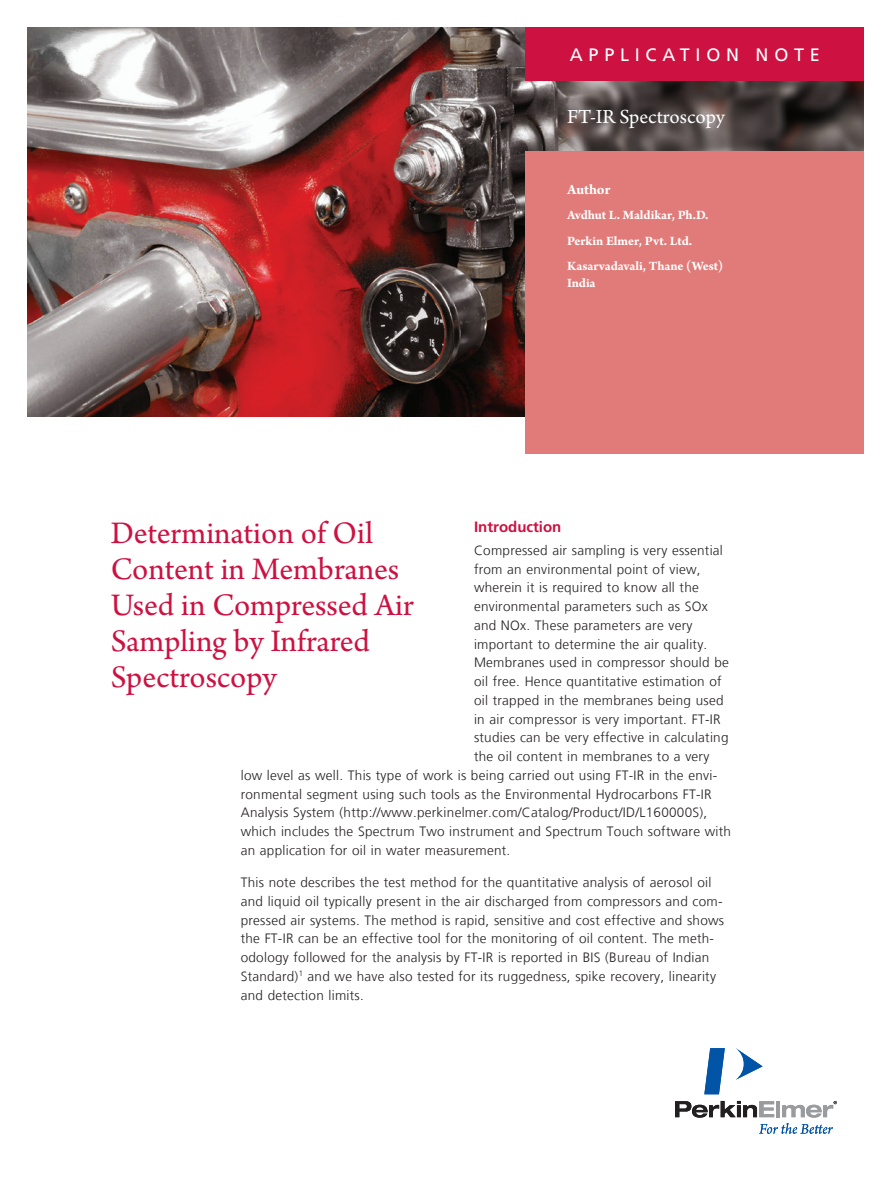
<style>
.page{position:relative;width:891px;height:1188px;background:#fff}
.page>*{position:absolute;margin:0;border:0;box-sizing:border-box;transform-origin:0 0}
.t1{font:33px/36px "Arno Pro";letter-spacing:-.005em;color:#cd1141}
.t2{font:21px "Arno Pro";color:#fff}
.t3{font:18px "Frutiger";letter-spacing:.32em;color:#fff}
.t4{font:700 15px "Frutiger LT Com";color:#cd1141}
.t5{font:700 15px "Arno Pro";color:#fff}
.t6{font:300 13.5px/18.8px "Frutiger LT Com";letter-spacing:.02em;color:#231f20}
.t7{font:700 13.5px/25.5px "Arno Pro";letter-spacing:-.005em;color:#fff}
</style>
<div class="page">
<img style="left:27px;top:27px;width:837px;height:390px">
<div style="left:526px;top:151px;width:338px;height:303px;background:#e07b79"></div>
<div style="left:526px;top:27px;width:338px;height:54px;background:#cd1141"></div>
<svg style="left:736px;top:1048px;width:27px;height:32px"></svg>
<svg style="left:704px;top:1048px;width:21px;height:46px"></svg>
<svg style="left:675px;top:1101px;width:162px;height:33px"></svg>
<h3 class="t3" style="left:570px;top:44px;width:252px">APPLICATION N OTE</h3>
<h2 class="t2" style="left:567px;top:105px;width:159px">FT-IR Spectroscopy</h2>
<p class="t5" style="left:567px;top:181px;width:45px">Author</p>
<p class="t7" style="left:567px;top:203px;width:158px">Avdhut L. Maldikar, Ph.D.<br>Perkin Elmer, Pvt. Ltd.<br>Kasarvadavali, Thane (West)</p>
<p class="t7" style="left:567px;top:271px;width:30px">India</p>
<h1 class="t1" style="left:111px;top:517px;width:305px">Determination of Oil<br>Content in Membranes<br>Used in Compressed Air<br>Sampling by Infrared<br>Spectroscopy</h1>
<p class="t4" style="left:474px;top:518px;width:89px">Introduction</p>
<p class="t6" style="left:474px;top:541px;width:250px">Compressed air sampling is very essential</p>
<p class="t6" style="left:474px;top:560px;width:228px">from an environmental point of view,</p>
<p class="t6" style="left:474px;top:578px;width:226px">wherein it is required to know all the</p>
<p class="t6" style="left:474px;top:597px;width:235px">environmental parameters such as SOx</p>
<p class="t6" style="left:474px;top:616px;width:220px">and NOx. These parameters are very</p>
<p class="t6" style="left:474px;top:635px;width:235px">important to determine the air quality.</p>
<p class="t6" style="left:474px;top:653px;width:256px">Membranes used in compressor should be</p>
<p class="t6" style="left:474px;top:672px;width:249px">oil free. Hence quantitative estimation of</p>
<p class="t6" style="left:474px;top:691px;width:251px">oil trapped in the membranes being used</p>
<p class="t6" style="left:474px;top:710px;width:248px">in air compressor is very important. FT-IR</p>
<p class="t6" style="left:474px;top:728px;width:256px">studies can be very effective in calculating</p>
<p class="t6" style="left:474px;top:747px;width:237px">the oil content in membranes to a very</p>
<p class="t6" style="left:241px;top:766px;width:478px">low level as well. This type of work is being carried out using FT-IR in the envi-</p>
<p class="t6" style="left:241px;top:785px;width:472px">ronmental segment using such tools as the Environmental Hydrocarbons FT-IR</p>
<p class="t6" style="left:241px;top:803px;width:468px">Analysis System (http://www.perkinelmer.com/Catalog/Product/ID/L160000S),</p>
<p class="t6" style="left:241px;top:822px;width:492px">which includes the Spectrum Two instrument and Spectrum Touch software with</p>
<p class="t6" style="left:241px;top:841px;width:271px">an application for oil in water measurement.</p>
<p class="t6" style="left:241px;top:873px;width:485px">This note describes the test method for the quantitative analysis of aerosol oil and liquid oil typically present in the air discharged from compressors and com&shy;pressed air systems. The method is rapid, sensitive and cost effective and shows the FT-IR can be an effective tool for the monitoring of oil content. The meth&shy;odology followed for the analysis by FT-IR is reported in BIS (Bureau of Indian Standard)<sup>1</sup> and we have also tested for its ruggedness, spike recovery, linearity and detection limits.</p>
</div>
